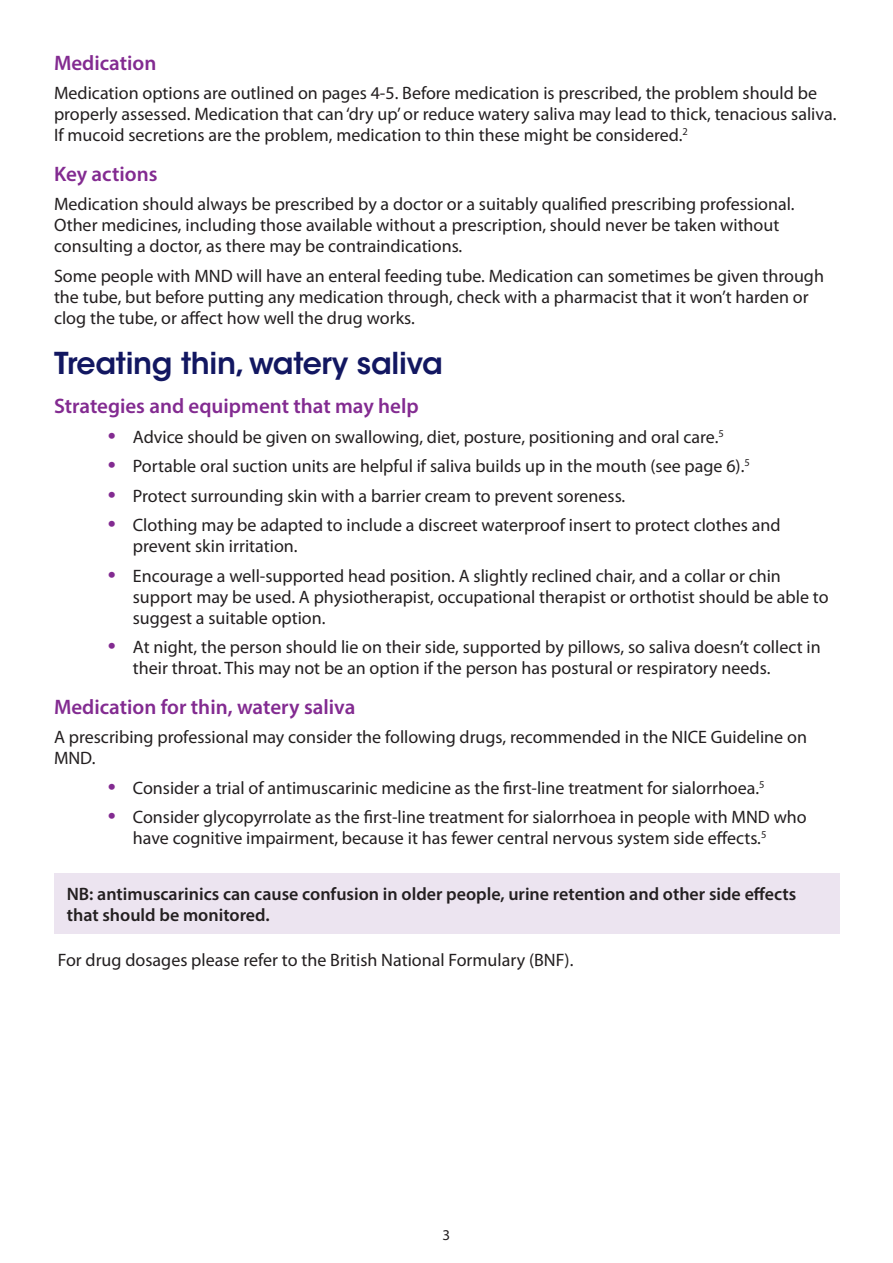
<style>
.page{position:relative;width:893px;height:1263px;background:#fff}
.page>*{position:absolute;margin:0;border:0;box-sizing:border-box;transform-origin:0 0}
.Headings{font:600 30px "ITC Avant Garde Std";letter-spacing:-.01em;color:#121761}
.Subheading{font:600 21px "Myriad Pro";color:#832b91}
.Body{font:600 21px "Myriad Pro";color:#832b91}
.Body-2{font:18px/21px "Myriad Pro";color:#231f20}
.Body-3{font:600 18px/21px "Myriad Pro";color:#231f20}
.t1{font:15px "Myriad Pro";color:#231f20}
.s1{font-family:"Arial";font-weight:700;font-size:21px;color:#832b91}
</style>
<div class="page">
<div style="left:54px;top:873px;width:785px;height:60px;background:#ece4f0"></div>
<p class="Subheading" style="left:54px;top:49px;width:104px">Medication</p>
<p class="Body-2" style="left:54px;top:82px;width:784px">Medication options are outlined on pages 4-5. Before medication is prescribed, the problem should be properly assessed. Medication that can ‘dry up’ or reduce watery saliva may lead to thick, tenacious saliva.<br>If mucoid secretions are the problem, medication to thin these might be considered.<sup>2</sup></p>
<p class="Body" style="left:54px;top:160px;width:105px">Key actions</p>
<p class="Body-2" style="left:54px;top:193px;width:742px">Medication should always be prescribed by a doctor or a suitably qualified prescribing professional.<br>Other medicines, including those available without a prescription, should never be taken without consulting a doctor, as there may be contraindications.</p>
<p class="Body-2" style="left:54px;top:265px;width:771px">Some people with MND will have an enteral feeding tube. Medication can sometimes be given through the tube, but before putting any medication through, check with a pharmacist that it won’t harden or clog the tube, or affect how well the drug works.</p>
<p class="Headings" style="left:54px;top:344px;width:391px">Treating thin, watery saliva</p>
<p class="Subheading" style="left:54px;top:393px;width:366px">Strategies and equipment that may help</p>
<p class="Body-2" style="left:108px;top:426px;width:617px"><span class="s1">•</span> Advice should be given on swallowing, diet, posture, positioning and oral care.<sup>5</sup></p>
<p class="Body-2" style="left:108px;top:455px;width:643px"><span class="s1">•</span> Portable oral suction units are helpful if saliva builds up in the mouth (see page 6).<sup>5</sup></p>
<p class="Body-2" style="left:108px;top:485px;width:519px"><span class="s1">•</span> Protect surrounding skin with a barrier cream to prevent soreness.</p>
<p class="Body-2" style="left:133px;top:514px;width:649px;text-indent:-25px"><span class="s1">•</span> Clothing may be adapted to include a discreet waterproof insert to protect clothes and prevent skin irritation.</p>
<p class="Body-2" style="left:133px;top:565px;width:697px;text-indent:-25px"><span class="s1">•</span> Encourage a well-supported head position. A slightly reclined chair, and a collar or chin support may be used. A physiotherapist, occupational therapist or orthotist should be able to suggest a suitable option.</p>
<p class="Body-2" style="left:133px;top:636px;width:689px;text-indent:-25px"><span class="s1">•</span> At night, the person should lie on their side, supported by pillows, so saliva doesn’t collect in their throat. This may not be an option if the person has postural or respiratory needs.</p>
<p class="Subheading" style="left:54px;top:693px;width:303px">Medication for thin, watery saliva</p>
<p class="Body-2" style="left:54px;top:727px;width:754px">A prescribing professional may consider the following drugs, recommended in the NICE Guideline on<br>MND.</p>
<p class="Body-2" style="left:108px;top:777px;width:658px"><span class="s1">•</span> Consider a trial of antimuscarinic medicine as the first-line treatment for sialorrhoea.<sup>5</sup></p>
<p class="Body-2" style="left:133px;top:807px;width:675px;text-indent:-25px"><span class="s1">•</span> Consider glycopyrrolate as the first-line treatment for sialorrhoea in people with MND who have cognitive impairment, because it has fewer central nervous system side effects.<sup>5</sup></p>
<p class="Body-3" style="left:67px;top:883px;width:731px">NB: antimuscarinics can cause confusion in older people, urine retention and other side effects that should be monitored.</p>
<p class="Body-2" style="left:58px;top:950px;width:517px">For drug dosages please refer to the British National Formulary (BNF).</p>
<p class="t1" style="left:443px;top:1226px;width:9px">3</p>
</div>
